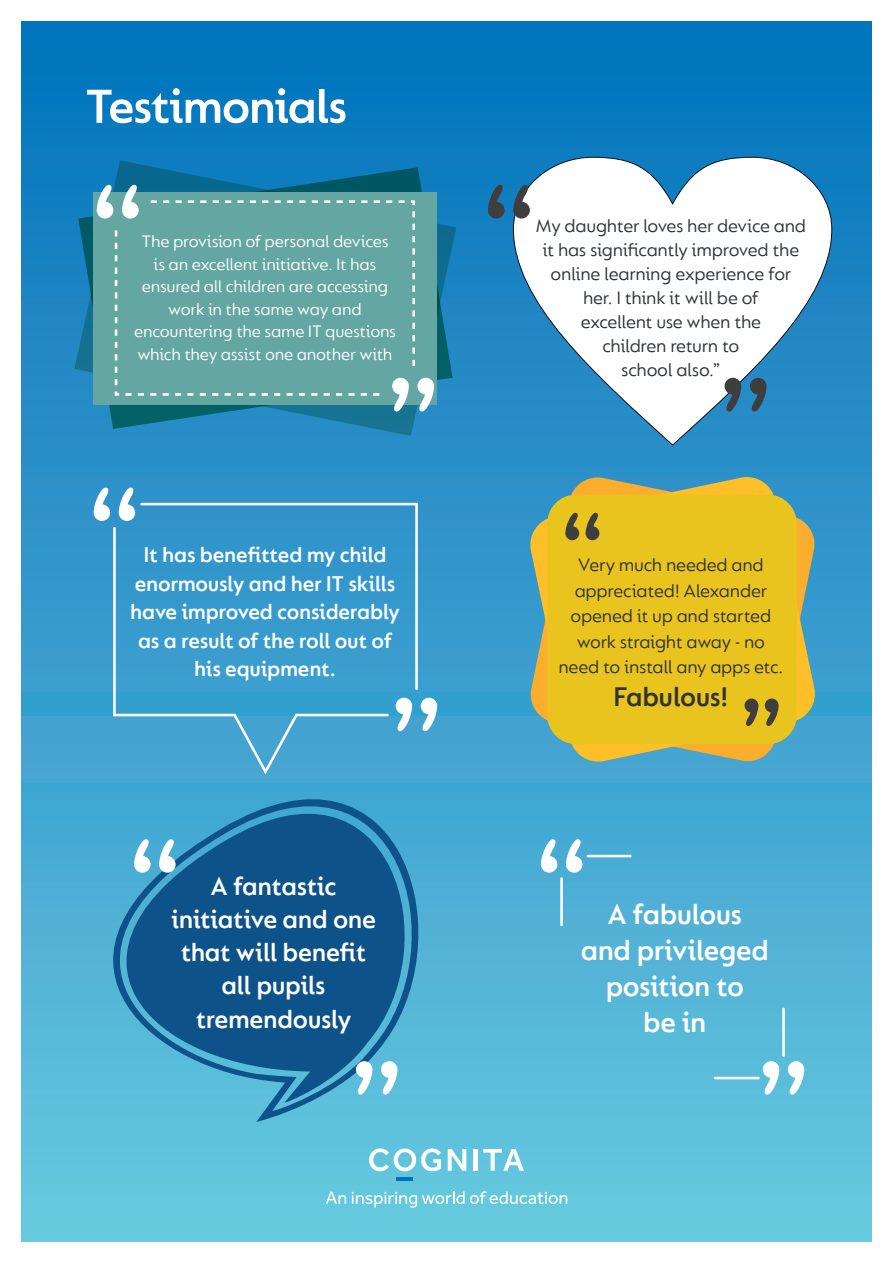
<style>
.page{position:relative;width:893px;height:1263px;background:#fff}
.page>*{position:absolute;margin:0;border:0;box-sizing:border-box;transform-origin:0 0}
.t1{font:600 51px "FS Lucas";letter-spacing:-.04em;color:#fff}
.t2{font:600 30px/36px "FS Lucas";letter-spacing:-.02em;color:#fff;text-align:center}
.t3{font:600 28.5px "FS Lucas";letter-spacing:-.02em;color:#2f3438}
.t4{font:600 27px/33px "FS Lucas";letter-spacing:-.02em;color:#fff;text-align:center}
.t5{font:600 22.5px/28.5px "FS Lucas";letter-spacing:-.015em;color:#fff;text-align:center}
.t6{font:19.5px/24px "FS Lucas";letter-spacing:-.015em;color:#2f3438;text-align:center}
.t7{font:18px/22.5px "FS Lucas";letter-spacing:-.02em;color:#fff;text-align:center}
</style>
<div class="page">
<div style="left:21px;top:21px;width:851px;height:1220px;background:linear-gradient(to bottom,#0371bb,#69c8df)"></div>
<svg style="left:396px;top:698px;width:16px;height:20px"></svg>
<svg style="left:421px;top:698px;width:16px;height:20px"></svg>
<svg style="left:119px;top:488px;width:16px;height:33px"></svg>
<svg style="left:94px;top:488px;width:16px;height:33px"></svg>
<svg style="left:140px;top:503px;width:278px;height:187px;background:#469fcf"></svg>
<div style="left:113px;top:527px;width:276px;height:191px;background:#359acd"></div>
<svg style="left:763px;top:1061px;width:16px;height:33px"></svg>
<svg style="left:788px;top:1061px;width:16px;height:33px"></svg>
<svg style="left:566px;top:839px;width:16px;height:34px"></svg>
<svg style="left:541px;top:839px;width:16px;height:34px"></svg>
<hr style="left:587px;top:855px;width:45px;height:2px;background:#fff">
<hr style="left:782px;top:1008px;width:3px;height:49px;background:#fff">
<hr style="left:714px;top:1077px;width:46px;height:2px;background:#fff">
<hr style="left:560px;top:877px;width:3px;height:49px;background:#fff">
<svg style="left:528px;top:474px;width:289px;height:290px;background:#85a58c"></svg>
<div style="left:547px;top:495px;width:250px;height:249px;background:#eac41e;border-radius:28px"></div>
<svg style="left:744px;top:698px;width:14px;height:28px"></svg>
<svg style="left:765px;top:698px;width:14px;height:28px"></svg>
<svg style="left:586px;top:513px;width:13px;height:27px"></svg>
<svg style="left:565px;top:513px;width:14px;height:27px"></svg>
<svg style="left:74px;top:160px;width:382px;height:276px;background:#1b83c1"></svg>
<svg style="left:78px;top:167px;width:375px;height:262px;background:#197ba7"></svg>
<svg style="left:97px;top:185px;width:337px;height:226px;background:#63a5a3"></svg>
<svg style="left:513px;top:157px;width:319px;height:288px"></svg>
<svg style="left:725px;top:378px;width:16px;height:33px"></svg>
<svg style="left:750px;top:378px;width:16px;height:33px"></svg>
<svg style="left:513px;top:185px;width:17px;height:34px"></svg>
<svg style="left:488px;top:185px;width:17px;height:34px"></svg>
<svg style="left:25px;top:718px;width:442px;height:404px;background:#50b0d5"></svg>
<svg style="left:36px;top:740px;width:413px;height:364px;background:#3289b6"></svg>
<svg style="left:356px;top:1061px;width:16px;height:33px"></svg>
<svg style="left:381px;top:1061px;width:16px;height:33px"></svg>
<svg style="left:159px;top:839px;width:17px;height:34px"></svg>
<svg style="left:134px;top:839px;width:17px;height:34px"></svg>
<svg style="left:448px;top:1149px;width:18px;height:22px"></svg>
<hr style="left:473px;top:1149px;width:4px;height:22px;background:#fff">
<svg style="left:369px;top:1148px;width:72px;height:23px"></svg>
<hr style="left:397px;top:1177px;width:16px;height:3px;background:#0073bc">
<svg style="left:483px;top:1149px;width:41px;height:22px"></svg>
<svg style="left:326px;top:1191px;width:20px;height:13px"></svg>
<svg style="left:352px;top:1191px;width:215px;height:17px;background:#86d4e5"></svg>
<p class="t1" style="left:85px;top:77px;width:264px">Testimonials</p>
<p class="t7" style="left:134px;top:230px;width:264px">The provision of personal devices is an excellent initiative. It has ensured all children are accessing work in the same way and encountering the same IT questions which they assist one another with</p>
<p class="t5" style="left:130px;top:540px;width:271px">It has benefitted my child enormously and her IT skills have improved considerably as a result of the roll out of his equipment.</p>
<p class="t4" style="left:171px;top:870px;width:206px">A fantastic initiative and one that will benefit all pupils tremendously</p>
<p class="t6" style="left:536px;top:213px;width:272px">My daughter loves her device and it has significantly improved the online learning experience for her. I think it will be of<br>excellent use when the<br>children return to<br>school also.”</p>
<p class="t6" style="left:558px;top:552px;width:226px;line-height:25.5px">Very much needed and appreciated! Alexander opened it up and started work straight away - no need to install any apps etc.</p>
<p class="t3" style="left:613px;top:681px;width:117px">Fabulous!</p>
<p class="t2" style="left:581px;top:895px;width:190px">A fabulous and privileged position to<br>be in</p>
</div>
